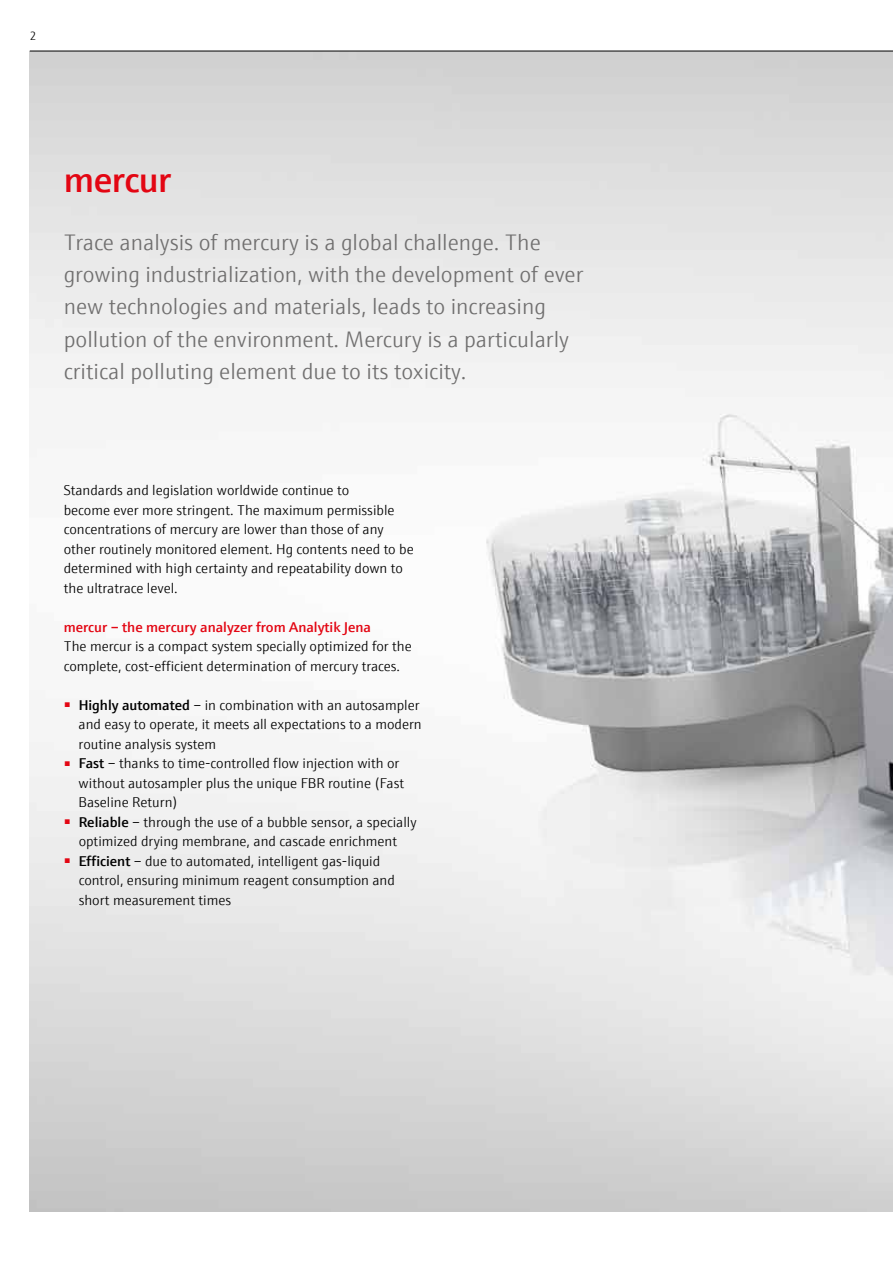
<style>
.page{position:relative;width:893px;height:1263px;background:#fff}
.page>*{position:absolute;margin:0;border:0;box-sizing:border-box;transform-origin:0 0}
.t1{font:600 36px "E+H Sans";letter-spacing:-.015em;color:#e30613}
.t2{font:300 22.5px/32.4px "E+H Sans";color:#706f6f}
.t3{font:300 14.25px/19.5px "E+H Sans";color:#000}
.t4{font:600 14.25px "E+H Sans";color:#e30613}
.t5{font:300 12px "E+H Sans";color:#000}
.s1{font-weight:600}
</style>
<div class="page">
<img style="left:30px;top:52px;width:863px;height:1160px">
<hr style="left:30px;top:51px;width:863px;height:1px;background:#000">
<p class="t5" style="left:30px;top:27px;width:8px">2</p>
<h1 class="t1" style="left:64px;top:152px;width:109px">mercur</h1>
<p class="t2" style="left:64px;top:224px;width:521px">Trace analysis of mercury is a global challenge. The growing industrialization, with the development of ever new technologies and materials, leads to increasing pollution of the environment. Mercury is a particularly critical polluting element due to its toxicity.</p>
<p class="t3" style="left:64px;top:479px;width:351px">Standards and legislation worldwide continue to<br>become ever more stringent. The maximum permissible concentrations of mercury are lower than those of any other routinely monitored element. Hg contents need to be determined with high certainty and repeatability down to the ultratrace level.</p>
<p class="t4" style="left:64px;top:616px;width:309px">mercur – the mercury analyzer from Analytik Jena</p>
<p class="t3" style="left:64px;top:635px;width:350px">The mercur is a compact system specially optimized for the complete, cost-efficient determination of mercury traces.</p>
<p class="t3" style="left:79px;top:694px;width:345px;text-indent:-15px"><sup>■</sup> <span class="s1">Highly automated</span> – in combination with an autosampler and easy to operate, it meets all expectations to a modern routine analysis system</p>
<p class="t3" style="left:79px;top:752px;width:327px;text-indent:-15px"><sup>■</sup> <span class="s1">Fast</span> – thanks to time-controlled flow injection with or without autosampler plus the unique FBR routine (Fast<br>Baseline Return)</p>
<p class="t3" style="left:64px;top:811px;width:354px;text-align:center"><sup>■</sup> <span class="s1">Reliable</span> – through the use of a bubble sensor, a specially optimized drying membrane, and cascade enrichment</p>
<p class="t3" style="left:79px;top:850px;width:318px;text-indent:-15px"><sup>■</sup> <span class="s1">Efficient</span> – due to automated, intelligent gas-liquid control, ensuring minimum reagent consumption and short measurement times</p>
</div>
